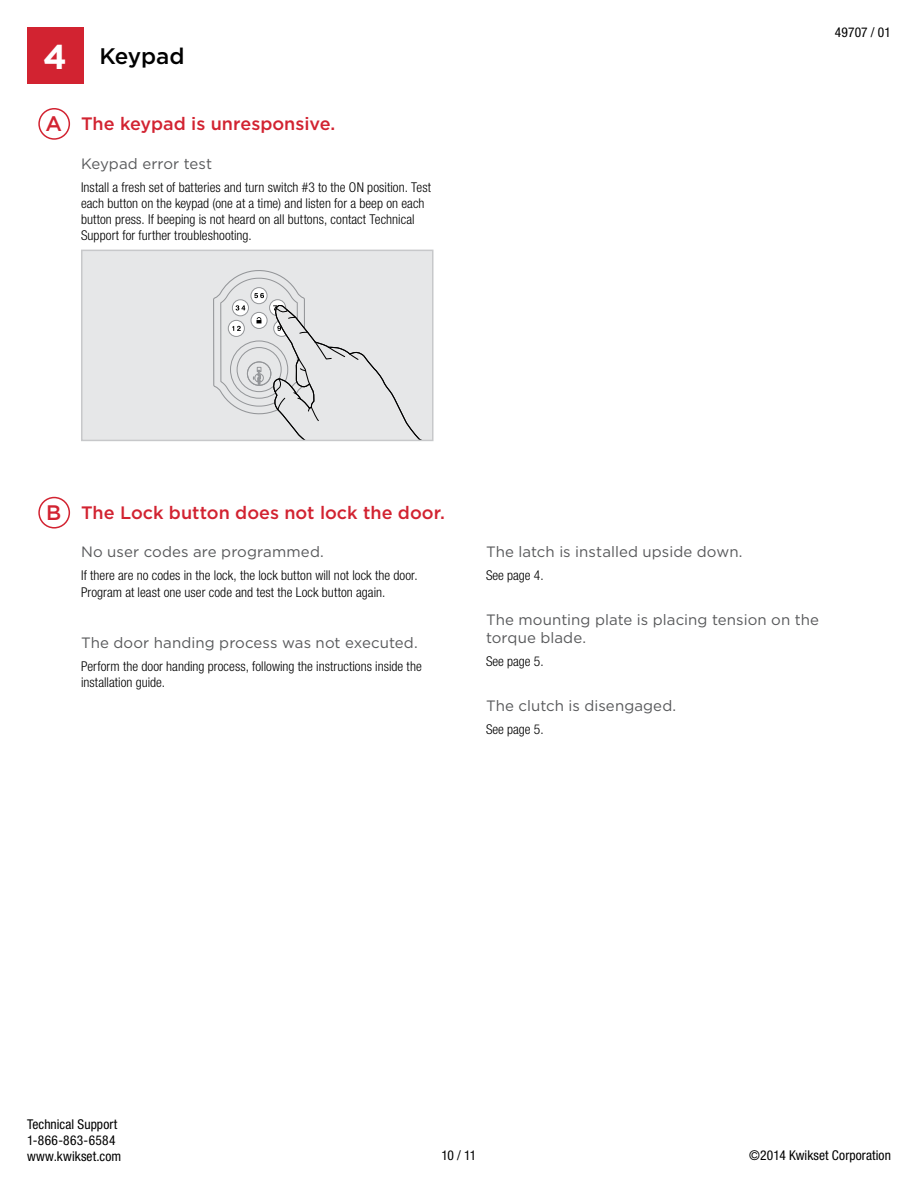
<style>
.page{position:relative;width:918px;height:1188px;background:#fff}
.page>*{position:absolute;margin:0;border:0;box-sizing:border-box;transform-origin:0 0}
.t1{font:500 22.5px "Gotham";letter-spacing:-.005em;color:#000}
.t2{font:500 21px "Gotham";color:#d22331}
.t3{font:500 18px "Gotham";color:#d22331}
.t4{font:15px/18px "Gotham";letter-spacing:.005em;color:#58595b}
.t5{font:300 condensed 13.5px/16.2px "Helvetica Neue LT Std";letter-spacing:.005em;color:#000}
.t6{font:condensed 13.5px/16.2px "Helvetica Neue LT Std";letter-spacing:.01em;color:#000}
.s1{font-weight:700;font-size:34.5px;color:#fff}
</style>
<div class="page">
<div style="left:27px;top:27px;width:56px;height:57px;background:#d22331"></div>
<div style="left:38px;top:108px;width:32px;height:32px;border:2px solid #d22331;border-radius:50%"></div>
<div style="left:38px;top:497px;width:32px;height:32px;border:2px solid #d22331;border-radius:50%"></div>
<div style="left:82px;top:250px;width:351px;height:190px;background:#e6e7e8"></div>
<svg style="left:213px;top:270px;width:206px;height:168px"></svg>
<div style="left:81px;top:250px;width:353px;height:191px;border:2px solid #c7c8ca"></div>
<h1 class="t1" style="left:43px;top:42px;width:143px"><span class="s1">4</span> Keypad</h1>
<h2 class="t2" style="left:45px;top:110px;width:18px">A</h2>
<h3 class="t3" style="left:81px;top:112px;width:256px">The keypad is unresponsive.</h3>
<p class="t4" style="left:81px;top:154px;width:133px">Keypad error test</p>
<p class="t5" style="left:81px;top:179px;width:352px">Install a fresh set of batteries and turn switch #3 to the ON position. Test each button on the keypad (one at a time) and listen for a beep on each button press. If beeping is not heard on all buttons, contact Technical Support for further troubleshooting.</p>
<p class="t6" style="left:835px;top:24px;width:58px">49707 / 01</p>
<h2 class="t2" style="left:46px;top:499px;width:17px">B</h2>
<h3 class="t3" style="left:81px;top:501px;width:365px">The Lock button does not lock the door.</h3>
<p class="t4" style="left:81px;top:543px;width:244px">No user codes are programmed.</p>
<p class="t5" style="left:81px;top:567px;width:338px">If there are no codes in the lock, the lock button will not lock the door.<br>Program at least one user code and test the Lock button again.</p>
<p class="t4" style="left:81px;top:634px;width:338px">The door handing process was not executed.</p>
<p class="t5" style="left:81px;top:658px;width:342px">Perform the door handing process, following the instructions inside the installation guide.</p>
<p class="t4" style="left:486px;top:543px;width:258px">The latch is installed upside down.</p>
<p class="t5" style="left:486px;top:567px;width:59px">See page 4.</p>
<p class="t4" style="left:486px;top:611px;width:335px">The mounting plate is placing tension on the torque blade.</p>
<p class="t5" style="left:486px;top:653px;width:59px">See page 5.</p>
<p class="t4" style="left:486px;top:697px;width:192px">The clutch is disengaged.</p>
<p class="t5" style="left:486px;top:721px;width:59px">See page 5.</p>
<p class="t6" style="left:27px;top:1116px;width:96px">Technical Support<br>1-866-863-6584 www.kwikset.com</p>
<p class="t6" style="left:442px;top:1147px;width:36px">10 / 11</p>
<p class="t6" style="left:749px;top:1147px;width:143px">©2014 Kwikset Corporation</p>
</div>
